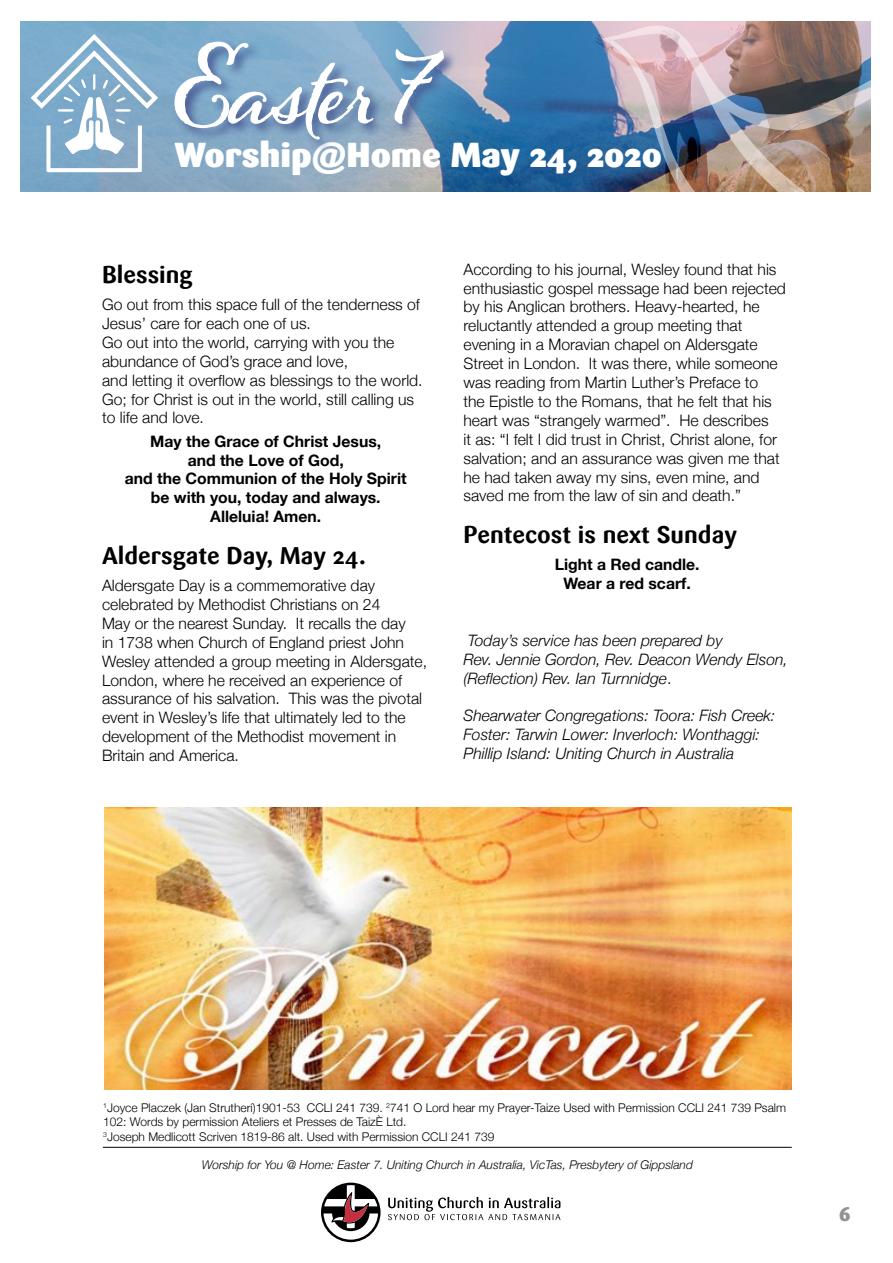
<style>
.page{position:relative;width:893px;height:1263px;background:#fff}
.page>*{position:absolute;margin:0;border:0;box-sizing:border-box;transform-origin:0 0}
.t1{font:700 99px "Alana";letter-spacing:-.035em;color:#fff}
.t2{font:900 34.5px "Sari";color:#fff}
.t3{font:700 24px "Sari";color:#000}
.t4{font:900 19.5px "Sari";color:#939393}
.t5{font:300 15.75px/18.9px "Helvetica Neue";color:#000}
.t6{font:italic 300 15.75px/18.9px "Helvetica Neue";color:#000}
.t7{font:700 15.75px/18.9px "Helvetica Neue";color:#000;text-align:center}
.t8{font:300 12px/14.4px "Helvetica Neue";color:#000}
.t9{font:italic 300 12px "Helvetica Neue";color:#000}
.s1{font-style:normal}
</style>
<div class="page">
<svg style="left:388px;top:1197px;width:172px;height:23px"></svg>
<svg style="left:321px;top:1182px;width:60px;height:60px"></svg>
<hr style="left:103px;top:1147px;width:689px;height:1px;background:#000">
<img style="left:20px;top:22px;width:581px;height:170px">
<svg style="left:31px;top:34px;width:127px;height:138px"></svg>
<img style="left:601px;top:21px;width:270px;height:171px">
<div style="left:172px;top:40px;width:285px;height:114px;background:#465792;opacity:.91"></div>
<img style="left:104px;top:808px;width:688px;height:282px">
<h1 class="t1" style="left:174px;top:31px;width:264px">Easter 7</h1>
<h2 class="t2" style="left:174px;top:134px;width:489px">Worship@Home May 24, 2020</h2>
<h3 class="t3" style="left:102px;top:260px;width:92px">Blessing</h3>
<p class="t5" style="left:102px;top:294px;width:322px">Go out from this space full of the tenderness of Jesus’ care for each one of us.<br>Go out into the world, carrying with you the abundance of God’s grace and love,<br>and letting it overflow as blessings to the world.<br>Go; for Christ is out in the world, still calling us to life and love.</p>
<p class="t7" style="left:125px;top:432px;width:283px">May the Grace of Christ Jesus,<br>and the Love of God,<br>and the Communion of the Holy Spirit be with you, today and always.<br>Alleluia! Amen.</p>
<h3 class="t3" style="left:102px;top:541px;width:265px">Aldersgate Day, May 24.</h3>
<p class="t5" style="left:102px;top:575px;width:327px">Aldersgate Day is a commemorative day celebrated by Methodist Christians on 24<br>May or the nearest Sunday. It recalls the day<br>in 1738 when Church of England priest John Wesley attended a group meeting in Aldersgate, London, where he received an experience of assurance of his salvation. This was the pivotal event in Wesley’s life that ultimately led to the development of the Methodist movement in Britain and America.</p>
<p class="t5" style="left:463px;top:258px;width:324px">According to his journal, Wesley found that his enthusiastic gospel message had been rejected by his Anglican brothers. Heavy-hearted, he reluctantly attended a group meeting that evening in a Moravian chapel on Aldersgate Street in London. It was there, while someone was reading from Martin Luther’s Preface to<br>the Epistle to the Romans, that he felt that his heart was “strangely warmed”. He describes<br>it as: “I felt I did trust in Christ, Christ alone, for salvation; and an assurance was given me that he had taken away my sins, even mine, and saved me from the law of sin and death.”</p>
<h3 class="t3" style="left:463px;top:520px;width:275px">Pentecost is next Sunday</h3>
<p class="t7" style="left:555px;top:556px;width:146px">Light a Red candle.<br>Wear a red scarf.</p>
<p class="t6" style="left:463px;top:630px;width:326px">Today’s service has been prepared by<br>Rev. Jennie Gordon, Rev. Deacon Wendy Elson, (Reflection) Rev. Ian Turnnidge<span class="s1">.</span></p>
<p class="t6" style="left:463px;top:705px;width:313px">Shearwater Congregations: Toora: Fish Creek:<br>Foster: Tarwin Lower: Inverloch: Wonthaggi:<br>Phillip Island: Uniting Church in Australia</p>
<p class="t8" style="left:103px;top:1099px;width:684px"><sup>1</sup>Joyce Placzek (Jan Strutherí)1901-53 CCLI 241 739. <sup>2</sup>741 O Lord hear my Prayer-Taize Used with Permission CCLI 241 739 Psalm<br>102: Words by permission Ateliers et Presses de TaizÈ Ltd.<br><sup>3</sup>Joseph Medlicott Scriven 1819-86 alt. Used with Permission CCLI 241 739</p>
<p class="t9" style="left:202px;top:1155px;width:493px">Worship for You @ Home: Easter 7. Uniting Church in Australia, VicTas, Presbytery of Gippsland</p>
<p class="t4" style="left:839px;top:1202px;width:13px">6</p>
</div>
